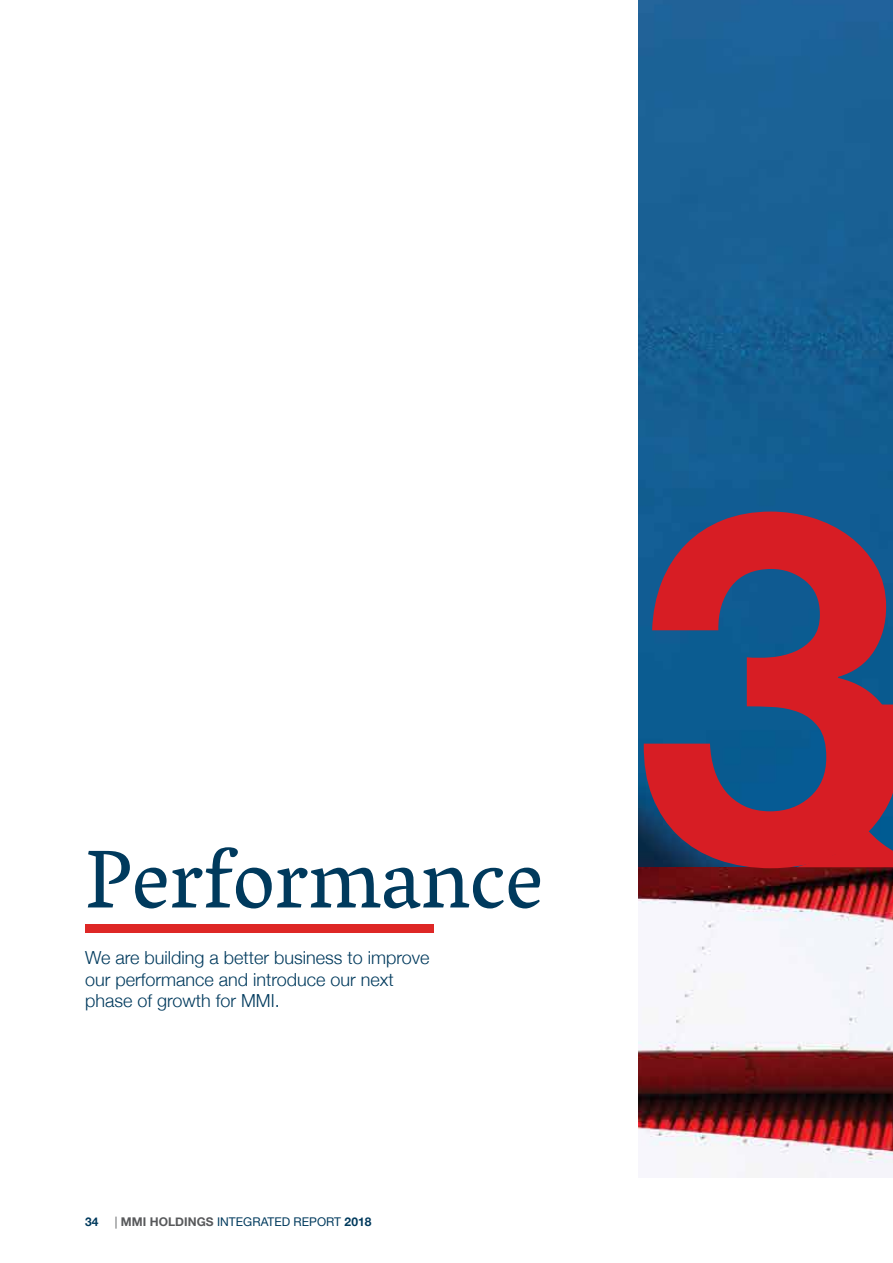
<style>
.page{position:relative;width:893px;height:1263px;background:#fff}
.page>*{position:absolute;margin:0;border:0;box-sizing:border-box;transform-origin:0 0}
.t1{font:83.7px "Vesper Libre";color:#003a5d}
.t2{font:300 18px/21.6px "Helvetica Neue";color:#003a5d}
.t3{font:12px "Helvetica Neue";letter-spacing:.005em;color:#003a5d}
.t4{font:700 12px "Helvetica Neue";color:#003a5d}
.s1{color:#58595b}
.s2{font-weight:700;color:#58595b}
.s3{font-weight:700}
</style>
<div class="page">
<img style="left:639px;top:0;width:254px;height:1178px">
<svg style="left:643px;top:512px;width:250px;height:356px;background:#6e3b5a"></svg>
<svg style="left:797px;top:676px;width:96px;height:191px;background:#ae2839"></svg>
<div style="left:85px;top:924px;width:349px;height:9px;background:#de2726"></div>
<h1 class="t1" style="left:85px;top:830px;width:460px">Performance</h1>
<p class="t2" style="left:85px;top:945px;width:346px">We are building a better business to improve our performance and introduce our next phase of growth for MMI.</p>
<p class="t4" style="left:85px;top:1212px;width:15px">34</p>
<p class="t3" style="left:115px;top:1213px;width:258px"><span class="s1">|</span> <span class="s2">MMI HOLDINGS</span> INTEGRATED REPORT <span class="s3">2018</span></p>
</div>
